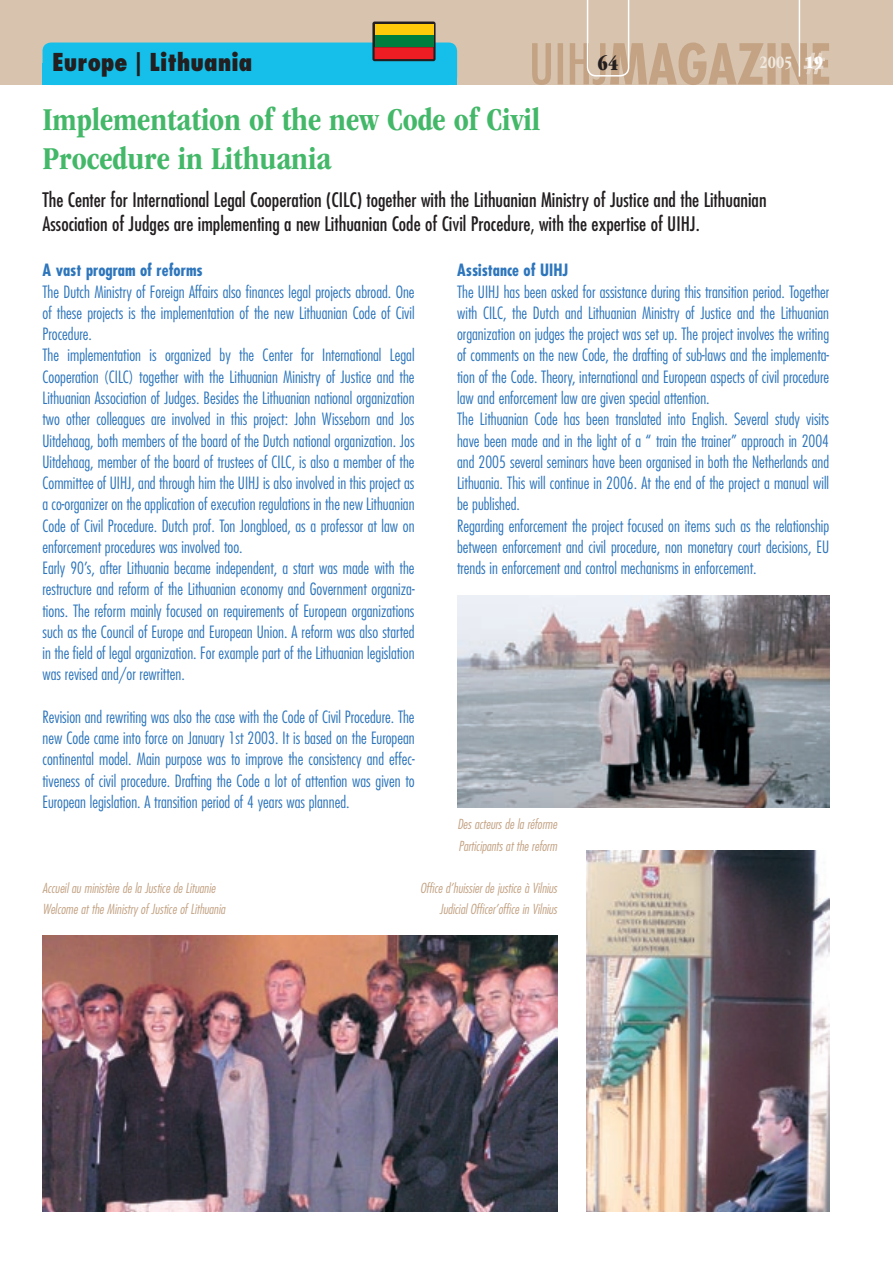
<style>
.page{position:relative;width:893px;height:1263px;background:#fff}
.page>*{position:absolute;margin:0;border:0;box-sizing:border-box;transform-origin:0 0}
._01-titre{font:700 condensed 33px/39.6px "ITC Garamond Std";letter-spacing:-.005em;color:#44b869}
.t1{font:800 condensed 24px "Futura Std";color:#231f20}
.t2{font:21px "ITC Garamond Std Ult Cond";color:#231f20}
._02-chapeau{font:condensed 19.5px/23.4px "Futura Std";color:#231f20}
.t3{font:700 condensed 18px "ITC Garamond Std";color:#f0e9df}
.t4{font:18px "ITC Garamond Std Ult Cond";color:#fff}
._04-texte_anglais{font:300 condensed 16.5px/21.3px "Futura Std";color:#2e76bc;text-align:justify}
._03-texte_titre_anglais{font:700 condensed 16.5px "Futura Std";color:#2e76bc}
._07-légende{font:italic 300 condensed 13.5px "Futura Std";color:#c3a384}
</style>
<div class="page">
<div style="left:0;top:0;width:893px;height:85px;background:#d8c3ae"></div>
<svg style="left:532px;top:0;width:297px;height:85px"></svg>
<div style="left:43px;top:43px;width:414px;height:42px;background:#15bfe9"></div>
<svg style="left:372px;top:22px;width:64px;height:39px"></svg>
<div style="left:375px;top:24px;width:58px;height:11px;background:#feca0a"></div>
<div style="left:375px;top:35px;width:58px;height:12px;background:#007e3d"></div>
<div style="left:375px;top:47px;width:58px;height:12px;background:#ee1d23"></div>
<img style="left:43px;top:935px;width:514px;height:277px">
<img style="left:587px;top:850px;width:242px;height:362px">
<img style="left:457px;top:595px;width:372px;height:213px">
<p class="t1" style="left:52px;top:47px;width:202px">Europe | Lithuania</p>
<p class="t2" style="left:598px;top:51px;width:22px">64</p>
<p class="t3" style="left:759px;top:52px;width:34px">2005</p>
<p class="t4" style="left:805px;top:52px;width:19px">19</p>
<p class="_01-titre" style="left:43px;top:99px;width:499px">Implementation of the new Code of Civil<br>Procedure in Lithuania</p>
<p class="_02-chapeau" style="left:43px;top:188px;width:725px">The Center for International Legal Cooperation (CILC) together with the Lithuanian Ministry of Justice and the Lithuanian<br>Association of Judges are implementing a new Lithuanian Code of Civil Procedure, with the expertise of UIHJ.</p>
<p class="_03-texte_titre_anglais" style="left:43px;top:260px;width:162px">A vast program of reforms</p>
<p class="_04-texte_anglais" style="left:43px;top:281px;width:374px">The Dutch Ministry of Foreign Affairs also finances legal projects abroad. One of these projects is the implementation of the new Lithuanian Code of Civil Procedure.</p>
<p class="_04-texte_anglais" style="left:43px;top:345px;width:374px">The implementation is organized by the Center for International Legal Cooperation (CILC) together with the Lithuanian Ministry of Justice and the Lithuanian Association of Judges. Besides the Lithuanian national organization two other colleagues are involved in this project: John Wisseborn and Jos Uitdehaag, both members of the board of the Dutch national organization. Jos Uitdehaag, member of the board of trustees of CILC, is also a member of the Committee of UIHJ, and through him the UIHJ is also involved in this project as a co-organizer on the application of execution regulations in the new Lithuanian Code of Civil Procedure. Dutch prof. Ton Jongbloed, as a professor at law on enforcement procedures was involved too.</p>
<p class="_04-texte_anglais" style="left:43px;top:557px;width:374px">Early 90’s, after Lithuania became independent, a start was made with the restructure and reform of the Lithuanian economy and Government organiza&shy;tions. The reform mainly focused on requirements of European organizations such as the Council of Europe and European Union. A reform was also started in the field of legal organization. For example part of the Lithuanian legislation was revised and/or rewritten.</p>
<p class="_04-texte_anglais" style="left:43px;top:706px;width:374px">Revision and rewriting was also the case with the Code of Civil Procedure. The new Code came into force on January 1st 2003. It is based on the European continental model. Main purpose was to improve the consistency and effec&shy;tiveness of civil procedure. Drafting the Code a lot of attention was given to European legislation. A transition period of 4 years was planned.</p>
<p class="_03-texte_titre_anglais" style="left:457px;top:260px;width:113px">Assistance of UIHJ</p>
<p class="_04-texte_anglais" style="left:457px;top:281px;width:374px">The UIHJ has been asked for assistance during this transition period. Together with CILC, the Dutch and Lithuanian Ministry of Justice and the Lithuanian organization on judges the project was set up. The project involves the writing of comments on the new Code, the drafting of sub-laws and the implementa&shy;tion of the Code. Theory, international and European aspects of civil procedure law and enforcement law are given special attention.</p>
<p class="_04-texte_anglais" style="left:457px;top:408px;width:374px">The Lithuanian Code has been translated into English. Several study visits have been made and in the light of a “ train the trainer” approach in 2004 and 2005 several seminars have been organised in both the Netherlands and Lithuania. This will continue in 2006. At the end of the project a manual will be published.</p>
<p class="_04-texte_anglais" style="left:457px;top:515px;width:374px">Regarding enforcement the project focused on items such as the relationship between enforcement and civil procedure, non monetary court decisions, EU trends in enforcement and control mechanisms in enforcement.</p>
<p class="_07-légende" style="left:43px;top:880px;width:174px">Accueil au ministère de la Justice de Lituanie</p>
<p class="_07-légende" style="left:43px;top:901px;width:184px">Welcome at the Ministry of Justice of Lithuania</p>
<p class="_07-légende" style="left:457px;top:816px;width:101px">Des acteurs de la réforme</p>
<p class="_07-légende" style="left:459px;top:837px;width:100px">Participants at the reform</p>
<p class="_07-légende" style="left:420px;top:880px;width:138px">Office d’huissier de justice à Vilnius</p>
<p class="_07-légende" style="left:439px;top:901px;width:119px">Judicial Officer’office in Vilnius</p>
</div>
